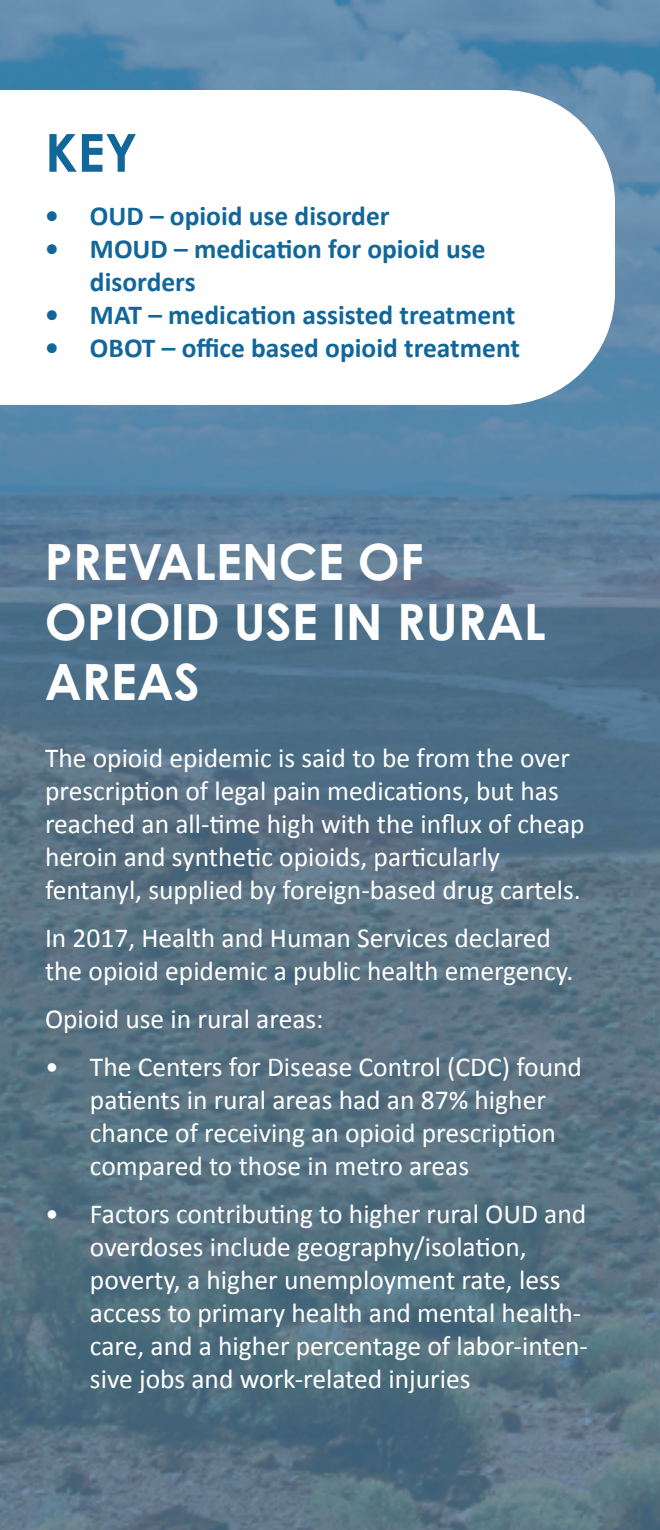
<style>
.page{position:relative;width:660px;height:1530px;background:#fff}
.page>*{position:absolute;margin:0;border:0;box-sizing:border-box;transform-origin:0 0}
.t1{font:700 52.5px "Century Gothic Pro";color:#11679a}
.t2{font:700 50px/60px "Century Gothic Pro";color:#fff}
.t3{font:27.5px/33px "Calibri";color:#fff}
.t4{font:700 27.5px/33px "Calibri";color:#11679a}
</style>
<div class="page">
<img style="left:0;top:0;width:660px;height:1530px">
<svg style="left:0;top:90px;width:615px;height:315px"></svg>
<h1 class="t1" style="left:45px;top:120px;width:94px">KEY</h1>
<p class="t4" style="left:45px;top:199px;width:346px">• OUD – opioid use disorder</p>
<p class="t4" style="left:90px;top:232px;width:397px;text-indent:-45px">• MOUD – medication for opioid use disorders</p>
<p class="t4" style="left:45px;top:298px;width:472px">• MAT – medication assisted treatment</p>
<p class="t4" style="left:45px;top:331px;width:477px">• OBOT – office based opioid treatment</p>
<h1 class="t2" style="left:45px;top:531px;width:502px">PREVALENCE OF<br>OPIOID USE IN RURAL<br>AREAS</h1>
<p class="t3" style="left:45px;top:741px;width:541px">The opioid epidemic is said to be from the over prescription of legal pain medications, but has reached an all-time high with the influx of cheap heroin and synthetic opioids, particularly fentanyl, supplied by foreign-based drug cartels.</p>
<p class="t3" style="left:45px;top:921px;width:530px">In 2017, Health and Human Services declared the opioid epidemic a public health emergency.</p>
<p class="t3" style="left:45px;top:1002px;width:280px">Opioid use in rural areas:</p>
<p class="t3" style="left:90px;top:1050px;width:494px;text-indent:-45px">• The Centers for Disease Control (CDC) found patients in rural areas had an 87% higher chance of receiving an opioid prescription compared to those in metro areas</p>
<p class="t3" style="left:90px;top:1197px;width:500px;text-indent:-45px">• Factors contributing to higher rural OUD and overdoses include geography/isolation, poverty, a higher unemployment rate, less access to primary health and mental health&shy;care, and a higher percentage of labor-inten&shy;sive jobs and work-related injuries</p>
</div>
